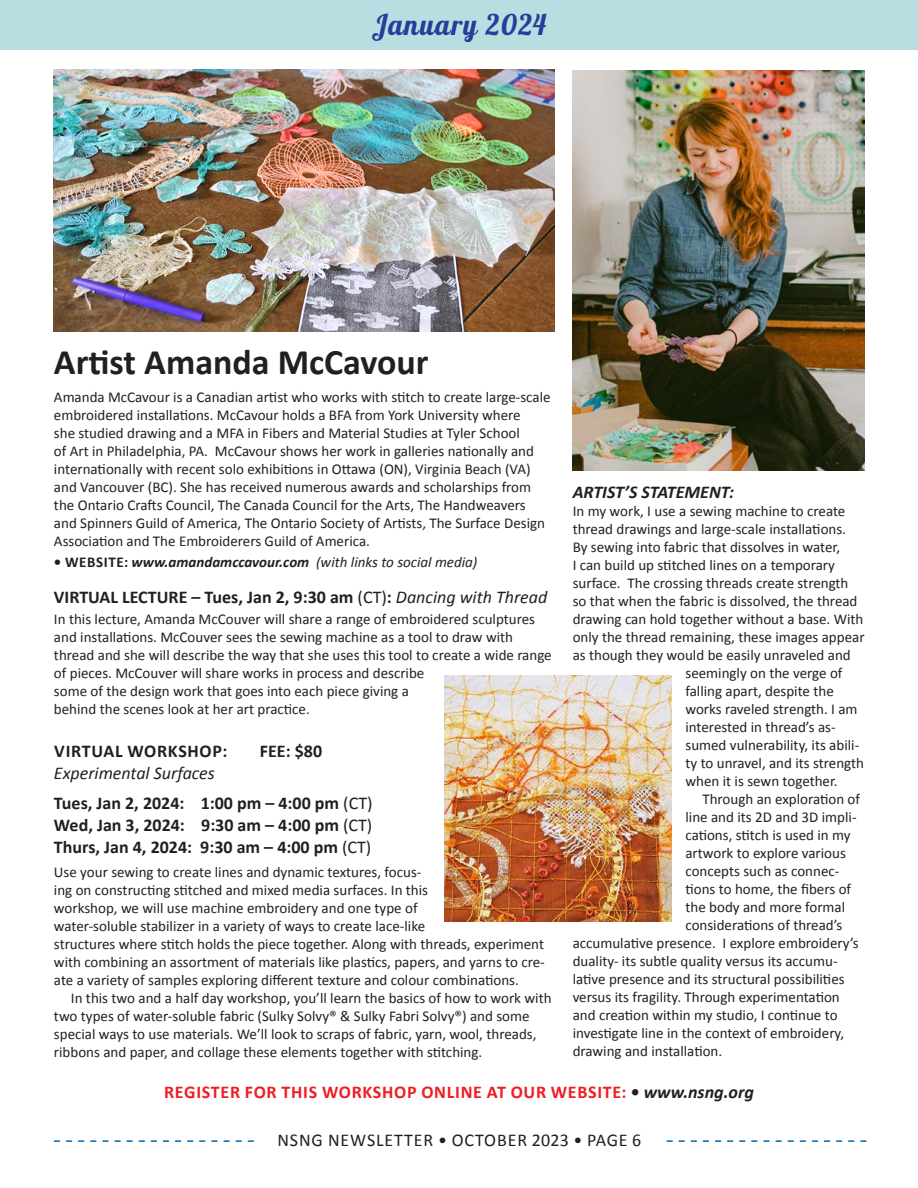
<style>
.page{position:relative;width:918px;height:1188px;background:#fff}
.page>*{position:absolute;margin:0;border:0;box-sizing:border-box;transform-origin:0 0}
.t1{font:700 36px "Calibri";color:#231f20}
.t2{font:28.5px "Lobster 1.4";letter-spacing:.04em;color:#223f99}
.t3{font:700 18px/30.6px "Calibri";color:#231f20}
.t4{font:700 18px "Calibri";letter-spacing:.04em;color:#ee1d23}
.t5{font:18px "Calibri";letter-spacing:.05em;color:#231f20}
.t6{font:italic 700 18px "Calibri";color:#231f20}
.t7{font:700 18px "Calibri";letter-spacing:.04em;color:#231f20}
.t8{font:15px/18px "Calibri";color:#231f20}
.t9{font:italic 15px "Calibri";color:#231f20}
.s1{font-weight:700;font-style:normal}
.s2{font-weight:700}
.s3{font-weight:400}
.s4{font-weight:400;font-style:italic}
.s5{color:#231f20}
.s6{font-style:italic;color:#231f20}
</style>
<div class="page">
<div style="left:0;top:0;width:918px;height:50px;background:#badde1"></div>
<svg style="left:54px;top:1140px;width:200px;height:2px"></svg>
<svg style="left:667px;top:1140px;width:199px;height:2px"></svg>
<img style="left:445px;top:676px;width:227px;height:246px">
<img style="left:54px;top:70px;width:500px;height:261px">
<img style="left:573px;top:70px;width:292px;height:401px">
<h2 class="t2" style="left:372px;top:7px;width:176px">January 2024</h2>
<h1 class="t1" style="left:54px;top:339px;width:376px">Artist Amanda McCavour</h1>
<p class="t8" style="left:54px;top:388px;width:498px">Amanda McCavour is a Canadian artist who works with stitch to create large-scale embroidered installations. McCavour holds a BFA from York University where<br>she studied drawing and a MFA in Fibers and Material Studies at Tyler School<br>of Art in Philadelphia, PA. McCavour shows her work in galleries nationally and internationally with recent solo exhibitions in Ottawa (ON), Virginia Beach (VA) and Vancouver (BC). She has received numerous awards and scholarships from the Ontario Crafts Council, The Canada Council for the Arts, The Handweavers and Spinners Guild of America, The Ontario Society of Artists, The Surface Design Association and The Embroiderers Guild of America.</p>
<p class="t9" style="left:54px;top:552px;width:425px"><span class="s1">• WEBSITE:</span> <span class="s2">www.amandamccavour.com</span> (with links to social media)</p>
<p class="t3" style="left:54px;top:582px;width:495px">VIRTUAL LECTURE – Tues, Jan 2, 9:30 am <span class="s3">(CT)</span>: <span class="s4">Dancing with Thread</span></p>
<p class="t8" style="left:54px;top:610px;width:499px">In this lecture, Amanda McCouver will share a range of embroidered sculptures and installations. McCouver sees the sewing machine as a tool to draw with thread and she will describe the way that she uses this tool to create a wide range of pieces. McCouver will share works in process and describe<br>some of the design work that goes into each piece giving a<br>behind the scenes look at her art practice.</p>
<p class="t6" style="left:573px;top:480px;width:163px">ARTIST’S STATEMENT:</p>
<p class="t8" style="left:573px;top:502px;width:274px">In my work, I use a sewing machine to create</p>
<p class="t8" style="left:573px;top:520px;width:275px">thread drawings and large-scale installations.</p>
<p class="t8" style="left:573px;top:538px;width:269px">By sewing into fabric that dissolves in water,</p>
<p class="t8" style="left:573px;top:556px;width:264px">I can build up stitched lines on a temporary</p>
<p class="t8" style="left:573px;top:574px;width:277px">surface. The crossing threads create strength</p>
<p class="t8" style="left:573px;top:592px;width:286px">so that when the fabric is dissolved, the thread</p>
<p class="t8" style="left:573px;top:610px;width:292px">drawing can hold together without a base. With</p>
<p class="t8" style="left:573px;top:628px;width:293px">only the thread remaining, these images appear</p>
<p class="t8" style="left:573px;top:646px;width:280px">as though they would be easily unraveled and</p>
<p class="t8" style="left:685px;top:664px;width:159px">seemingly on the verge of</p>
<p class="t8" style="left:685px;top:682px;width:150px">falling apart, despite the</p>
<p class="t8" style="left:685px;top:700px;width:174px">works raveled strength. I am</p>
<p class="t8" style="left:685px;top:718px;width:152px">interested in thread’s as-</p>
<p class="t8" style="left:685px;top:736px;width:175px">sumed vulnerability, its abili-</p>
<p class="t8" style="left:685px;top:754px;width:180px">ty to unravel, and its strength</p>
<p class="t8" style="left:685px;top:772px;width:154px">when it is sewn together.</p>
<p class="t8" style="left:702px;top:790px;width:159px">Through an exploration of</p>
<p class="t8" style="left:685px;top:808px;width:173px">line and its 2D and 3D impli-</p>
<p class="t8" style="left:685px;top:826px;width:167px">cations, stitch is used in my</p>
<p class="t8" style="left:685px;top:844px;width:162px">artwork to explore various</p>
<p class="t8" style="left:685px;top:862px;width:155px">concepts such as connec-</p>
<p class="t8" style="left:685px;top:880px;width:167px">tions to home, the fibers of</p>
<p class="t8" style="left:685px;top:898px;width:161px">the body and more formal</p>
<p class="t8" style="left:685px;top:916px;width:159px">considerations of thread’s</p>
<p class="t8" style="left:573px;top:934px;width:288px">accumulative presence. I explore embroidery’s</p>
<p class="t8" style="left:573px;top:952px;width:266px">duality- its subtle quality versus its accumu-</p>
<p class="t8" style="left:573px;top:970px;width:273px">lative presence and its structural possibilities</p>
<p class="t8" style="left:573px;top:988px;width:269px">versus its fragility. Through experimentation</p>
<p class="t8" style="left:573px;top:1006px;width:266px">and creation within my studio, I continue to</p>
<p class="t8" style="left:573px;top:1024px;width:273px">investigate line in the context of embroidery,</p>
<p class="t8" style="left:573px;top:1042px;width:151px">drawing and installation.</p>
<p class="t4" style="left:164px;top:1081px;width:591px">REGISTER FOR THIS WORKSHOP ONLINE AT OUR WEBSITE: <span class="s5">•</span> <span class="s6">www.nsng.org</span></p>
<p class="t7" style="left:54px;top:740px;width:175px">VIRTUAL WORKSHOP:</p>
<p class="t3" style="left:260px;top:736px;width:64px">FEE: $80</p>
<p class="t3" style="left:54px;top:758px;width:320px"><span class="s4">Experimental Surfaces<br></span>Tues, Jan 2, 2024: 1:00 pm – 4:00 pm <span class="s3">(CT)</span></p>
<p class="t3" style="left:54px;top:814px;width:320px;line-height:21.6px">Wed, Jan 3, 2024: 9:30 am – 4:00 pm <span class="s3">(CT)<br></span>Thurs, Jan 4, 2024: 9:30 am – 4:00 pm <span class="s3">(CT)</span></p>
<p class="t8" style="left:54px;top:863px;width:492px">Use your sewing to create lines and dynamic textures, focus-<br>ing on constructing stitched and mixed media surfaces. In this<br>workshop, we will use machine embroidery and one type of<br>water-soluble stabilizer in a variety of ways to create lace-like<br>structures where stitch holds the piece together. Along with threads, experiment with combining an assortment of materials like plastics, papers, and yarns to cre&shy;ate a variety of samples exploring different texture and colour combinations.</p>
<p class="t8" style="left:54px;top:989px;width:499px;text-indent:17px">In this two and a half day workshop, you’ll learn the basics of how to work with two types of water-soluble fabric (Sulky Solvy® &amp; Sulky Fabri Solvy®) and some special ways to use materials. We’ll look to scraps of fabric, yarn, wool, threads, ribbons and paper, and collage these elements together with stitching.</p>
<p class="t5" style="left:277px;top:1129px;width:365px">NSNG NEWSLETTER • OCTOBER 2023 • PAGE 6</p>
</div>
